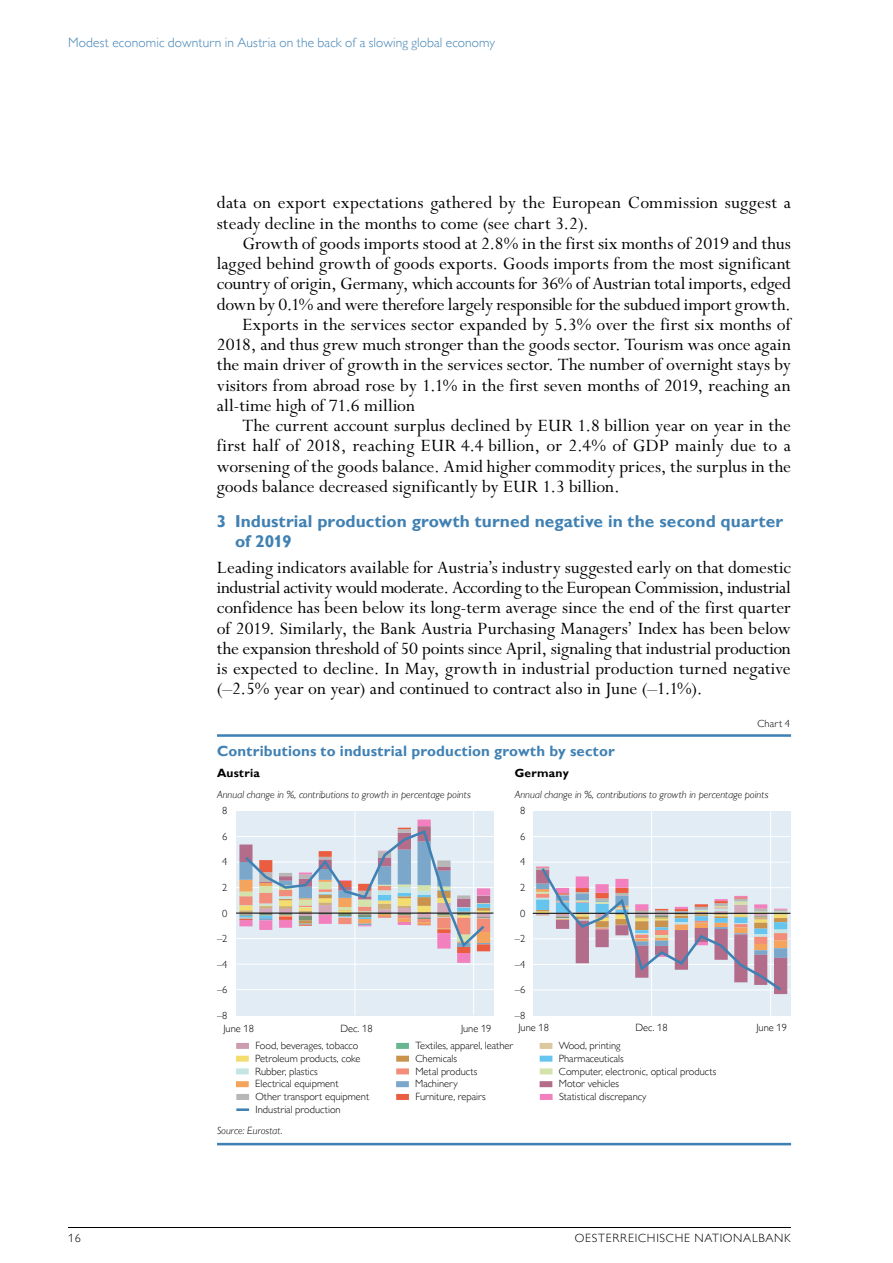
<style>
.page{position:relative;width:893px;height:1263px;background:#fff}
.page>*{position:absolute;margin:0;border:0;box-sizing:border-box;transform-origin:0 0}
.Text{font:19.5px/20.2px "Perpetua Std";color:#000;text-align:justify}
.Text_ohne_Einzug{font:19.5px/20.2px "Perpetua Std";color:#000;text-align:justify}
.H3_Titel_blau{font:700 17.25px/19.5px "Gill Sans MT Pro";letter-spacing:.005em;color:#4081b3}
.t1{font:700 15px "Gill Sans MT Pro";letter-spacing:.01em;color:#4081b3}
.t2{font:300 13.5px "Gill Sans MT Pro";letter-spacing:.01em;color:#4081b3}
.t3{font:300 12px "Gill Sans MT Pro";letter-spacing:.06em;color:#000}
.t4{font:700 12px "Gill Sans MT Pro";letter-spacing:.02em;color:#000}
.t5{font:300 10.5px/12.8px "Gill Sans MT Pro";color:#000}
.t6{font:italic 300 10.5px "Gill Sans MT Pro";letter-spacing:.01em;color:#000}
</style>
<div class="page">
<hr style="left:68px;top:1227px;width:723px;height:1px;background:#000">
<hr style="left:217px;top:734px;width:574px;height:3px;background:#4081b3">
<hr style="left:217px;top:1143px;width:574px;height:2px;background:#4081b3">
<div style="left:236px;top:1043px;width:13px;height:6px;background:#cc9db0"></div>
<div style="left:396px;top:1056px;width:13px;height:6px;background:#c9924d"></div>
<div style="left:540px;top:1043px;width:12px;height:6px;background:#dbc89f"></div>
<div style="left:236px;top:1068px;width:13px;height:6px;background:#c5e5e5"></div>
<div style="left:396px;top:1081px;width:13px;height:6px;background:#7aa7ca"></div>
<div style="left:540px;top:1094px;width:13px;height:6px;background:#f280be"></div>
<div style="left:236px;top:1056px;width:13px;height:6px;background:#f4dd6f"></div>
<div style="left:396px;top:1068px;width:13px;height:6px;background:#f18d79"></div>
<div style="left:540px;top:1081px;width:12px;height:6px;background:#b36c89"></div>
<div style="left:396px;top:1043px;width:13px;height:6px;background:#68b592"></div>
<div style="left:540px;top:1056px;width:12px;height:6px;background:#66c5ee"></div>
<div style="left:236px;top:1081px;width:13px;height:6px;background:#f4a45d"></div>
<div style="left:396px;top:1094px;width:13px;height:6px;background:#eb5d40"></div>
<div style="left:540px;top:1068px;width:12px;height:6px;background:#d3e3ab"></div>
<div style="left:236px;top:1094px;width:13px;height:6px;background:#b7b7b7"></div>
<svg style="left:236px;top:1108px;width:13px;height:3px"></svg>
<div style="left:236px;top:811px;width:257px;height:204px;background:#e2ecf4"></div>
<hr style="left:236px;top:989px;width:257px;height:1px;background:#fff">
<hr style="left:236px;top:964px;width:257px;height:1px;background:#fff">
<hr style="left:236px;top:938px;width:257px;height:1px;background:#fff">
<hr style="left:236px;top:887px;width:257px;height:1px;background:#fff">
<hr style="left:236px;top:861px;width:257px;height:1px;background:#fff">
<hr style="left:236px;top:836px;width:257px;height:1px;background:#fff">
<hr style="left:354px;top:811px;width:1px;height:204px;background:#fff">
<hr style="left:473px;top:811px;width:1px;height:204px;background:#fff">
<hr style="left:236px;top:913px;width:257px;height:1px;background:#000">
<svg style="left:239px;top:819px;width:251px;height:144px"></svg>
<div style="left:533px;top:811px;width:257px;height:204px;background:#e2ecf4"></div>
<hr style="left:533px;top:989px;width:257px;height:1px;background:#fff">
<hr style="left:533px;top:964px;width:257px;height:1px;background:#fff">
<hr style="left:533px;top:938px;width:257px;height:1px;background:#fff">
<hr style="left:533px;top:887px;width:257px;height:1px;background:#fff">
<hr style="left:533px;top:862px;width:257px;height:1px;background:#fff">
<hr style="left:533px;top:836px;width:257px;height:1px;background:#fff">
<hr style="left:651px;top:811px;width:1px;height:204px;background:#fff">
<hr style="left:770px;top:811px;width:1px;height:204px;background:#fff">
<hr style="left:533px;top:913px;width:257px;height:1px;background:#000">
<svg style="left:536px;top:866px;width:251px;height:128px"></svg>
<p class="t2" style="left:68px;top:35px;width:429px">Modest economic downturn in Austria on the back of a slowing global economy</p>
<p class="Text" style="left:217px;top:193px;width:576px">data on export expectations gathered by the European Commission suggest a steady decline in the months to come (see chart 3.2).</p>
<p class="Text" style="left:217px;top:234px;width:576px;text-indent:26px">Growth of goods imports stood at 2.8% in the first six months of 2019 and thus lagged behind growth of goods exports. Goods imports from the most significant country of origin, Germany, which accounts for 36% of Austrian total imports, edged down by 0.1% and were therefore largely responsible for the subdued import growth.</p>
<p class="Text" style="left:217px;top:315px;width:576px;text-indent:26px">Exports in the services sector expanded by 5.3% over the first six months of 2018, and thus grew much stronger than the goods sector. Tourism was once again the main driver of growth in the services sector. The number of overnight stays by visitors from abroad rose by 1.1% in the first seven months of 2019, reaching an all-time high of 71.6 million</p>
<p class="Text" style="left:217px;top:416px;width:576px;text-indent:26px">The current account surplus declined by EUR 1.8 billion year on year in the first half of 2018, reaching EUR 4.4 billion, or 2.4% of GDP mainly due to a worsening of the goods balance. Amid higher commodity prices, the surplus in the goods balance decreased significantly by EUR 1.3 billion.</p>
<h3 class="H3_Titel_blau" style="left:235px;top:511px;width:550px;text-indent:-18px">3 Industrial production growth turned negative in the second quarter of 2019</h3>
<p class="Text_ohne_Einzug" style="left:217px;top:558px;width:576px">Leading indicators available for Austria’s industry suggested early on that domestic industrial activity would moderate. According to the European Commission, industrial confidence has been below its long-term average since the end of the first quarter of 2019. Similarly, the Bank Austria Purchasing Managers’ Index has been below the expansion threshold of 50 points since April, signaling that industrial production is expected to decline. In May, growth in industrial production turned negative (–2.5% year on year) and continued to contract also in June (–1.1%).</p>
<p class="t5" style="left:757px;top:717px;width:34px">Chart 4</p>
<p class="t1" style="left:217px;top:741px;width:399px">Contributions to industrial production growth by sector</p>
<p class="t6" style="left:515px;top:788px;width:255px">Annual change in %, contributions to growth in percentage points</p>
<p class="t4" style="left:217px;top:765px;width:44px">Austria</p>
<p class="t5" style="left:222px;top:804px;width:7px">8</p>
<p class="t5" style="left:222px;top:830px;width:7px">6</p>
<p class="t5" style="left:222px;top:855px;width:7px">4</p>
<p class="t5" style="left:222px;top:881px;width:7px">2</p>
<p class="t5" style="left:222px;top:906px;width:7px">0</p>
<p class="t5" style="left:217px;top:932px;width:12px">–2</p>
<p class="t5" style="left:217px;top:957px;width:12px">–4</p>
<p class="t5" style="left:217px;top:983px;width:12px">–6</p>
<p class="t5" style="left:217px;top:1008px;width:12px">–8</p>
<p class="t4" style="left:515px;top:765px;width:56px">Germany</p>
<p class="t5" style="left:520px;top:804px;width:7px">8</p>
<p class="t5" style="left:520px;top:830px;width:7px">6</p>
<p class="t5" style="left:520px;top:855px;width:7px">4</p>
<p class="t5" style="left:520px;top:881px;width:7px">2</p>
<p class="t5" style="left:520px;top:906px;width:7px">0</p>
<p class="t5" style="left:515px;top:932px;width:12px">–2</p>
<p class="t5" style="left:515px;top:957px;width:12px">–4</p>
<p class="t5" style="left:515px;top:983px;width:12px">–6</p>
<p class="t5" style="left:515px;top:1008px;width:12px">–8</p>
<p class="t6" style="left:217px;top:788px;width:255px">Annual change in %, contributions to growth in percentage points</p>
<p class="t5" style="left:224px;top:1021px;width:32px">June 18</p>
<p class="t5" style="left:340px;top:1021px;width:34px">Dec. 18</p>
<p class="t5" style="left:461px;top:1021px;width:32px">June 19</p>
<p class="t5" style="left:519px;top:1021px;width:32px">June 18</p>
<p class="t5" style="left:636px;top:1021px;width:34px">Dec. 18</p>
<p class="t5" style="left:756px;top:1021px;width:32px">June 19</p>
<p class="t5" style="left:255px;top:1039px;width:105px">Food, beverages, tobacco</p>
<p class="t5" style="left:415px;top:1039px;width:100px">Textiles, apparel, leather</p>
<p class="t5" style="left:559px;top:1039px;width:63px">Wood, printing</p>
<p class="t5" style="left:255px;top:1052px;width:107px">Petroleum products, coke</p>
<p class="t5" style="left:415px;top:1052px;width:43px">Chemicals</p>
<p class="t5" style="left:559px;top:1052px;width:66px">Pharmaceuticals</p>
<p class="t5" style="left:255px;top:1064px;width:64px">Rubber, plastics</p>
<p class="t5" style="left:415px;top:1064px;width:64px">Metal products</p>
<p class="t5" style="left:559px;top:1064px;width:159px">Computer, electronic, optical products</p>
<p class="t5" style="left:255px;top:1077px;width:85px">Electrical equipment</p>
<p class="t5" style="left:415px;top:1077px;width:44px">Machinery</p>
<p class="t5" style="left:559px;top:1077px;width:62px">Motor vehicles</p>
<p class="t5" style="left:255px;top:1090px;width:115px">Other transport equipment<br>Industrial production</p>
<p class="t5" style="left:415px;top:1090px;width:72px">Furniture, repairs</p>
<p class="t5" style="left:559px;top:1090px;width:89px">Statistical discrepancy</p>
<p class="t6" style="left:217px;top:1124px;width:67px">Source: Eurostat.</p>
<p class="t3" style="left:68px;top:1231px;width:14px">16</p>
<p class="t3" style="left:575px;top:1231px;width:218px">OESTERREICHISCHE NATIONALBANK</p>
</div>
